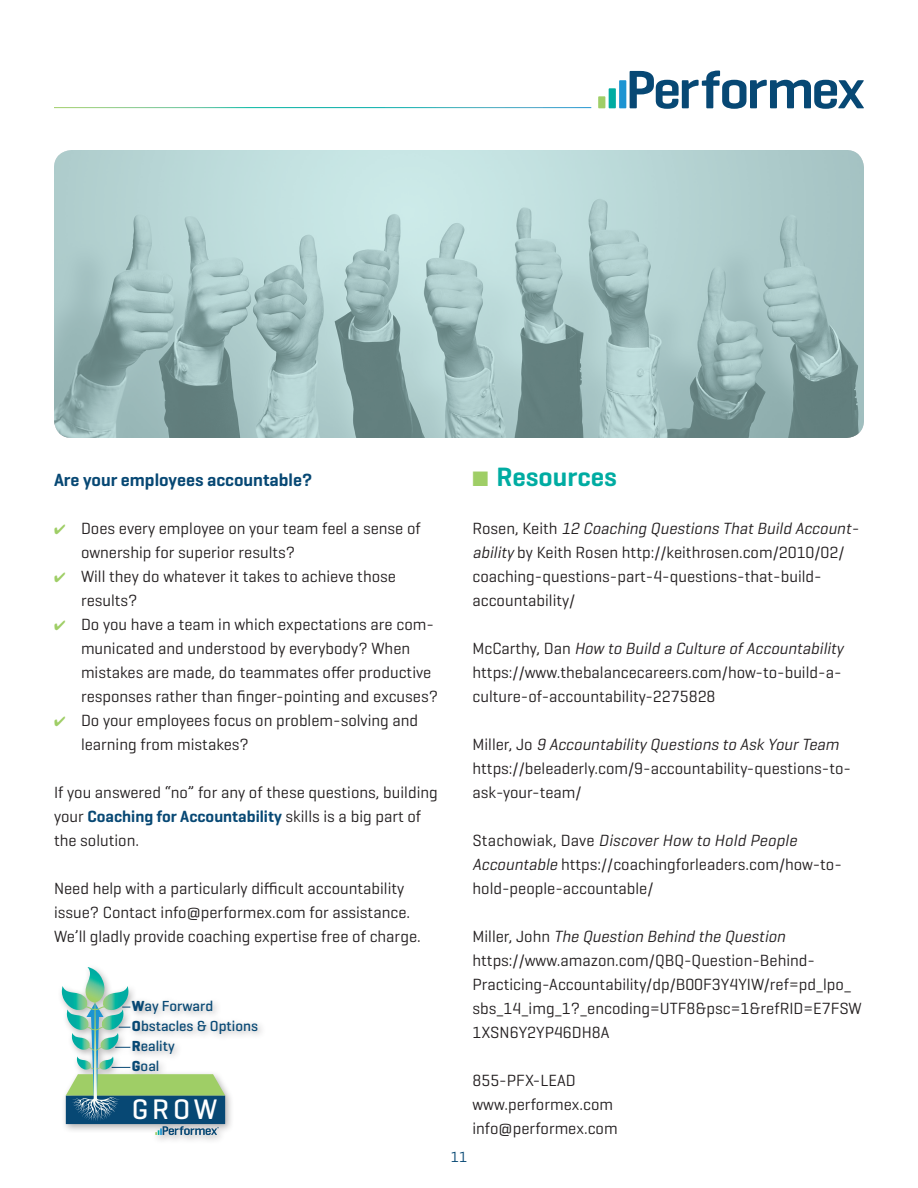
<style>
.page{position:relative;width:918px;height:1188px;background:#fff}
.page>*{position:absolute;margin:0;border:0;box-sizing:border-box;transform-origin:0 0}
.t1{font:500 28.8px "Geogrotesque";color:#fff}
.t2{font:600 27px "Geogrotesque";color:#00aca2}
.t3{font:600 18px "Geogrotesque";color:#074874}
.t4{font:16.5px/24px "Geogrotesque";color:#231f20}
.t5{font:15px "Geogrotesque";color:#074874}
.t6{font:500 14.85px/20px "Geogrotesque";color:#074874}
.s1{color:#9fce66}
.s2{font-weight:600;color:#074874}
.s3{font-weight:700}
.s4{font-style:italic}
</style>
<div class="page">
<svg style="left:598px;top:71px;width:266px;height:38px"></svg>
<svg style="left:54px;top:150px;width:810px;height:288px"></svg>
<div style="left:58px;top:963px;width:209px;height:182px;background:#231f20;opacity:.35"></div>
<svg style="left:62px;top:967px;width:163px;height:168px"></svg>
<p class="t3" style="left:54px;top:469px;width:260px">Are your employees accountable?</p>
<p class="t4" style="left:81px;top:516px;width:341px;text-indent:-27px"><span class="s1">✔</span> Does every employee on your team feel a sense of ownership for superior results?</p>
<p class="t4" style="left:81px;top:564px;width:316px;text-indent:-27px"><span class="s1">✔</span> Will they do whatever it takes to achieve those results?</p>
<p class="t4" style="left:81px;top:612px;width:359px;text-indent:-27px"><span class="s1">✔</span> Do you have a team in which expectations are com&shy;municated and understood by everybody? When mistakes are made, do teammates offer productive responses rather than finger-pointing and excuses?</p>
<p class="t4" style="left:81px;top:708px;width:339px;text-indent:-27px"><span class="s1">✔</span> Do your employees focus on problem-solving and learning from mistakes?</p>
<p class="t4" style="left:54px;top:780px;width:385px">If you answered “no” for any of these questions, building your <span class="s2">Coaching for Accountability</span> skills is a big part of the solution.</p>
<p class="t4" style="left:54px;top:876px;width:368px">Need help with a particularly difficult accountability issue? Contact info@performex.com for assistance.<br>We’ll gladly provide coaching expertise free of charge.</p>
<p class="t6" style="left:132px;top:996px;width:128px"><span class="s3">W</span>ay Forward<br><span class="s3">O</span>bstacles &amp; Options<br><span class="s3">R</span>eality<br><span class="s3">G</span>oal</p>
<h1 class="t1" style="left:132px;top:1092px;width:87px">GROW</h1>
<h2 class="t2" style="left:472px;top:460px;width:146px"><span class="s1">■</span> Resources</h2>
<p class="t4" style="left:472px;top:516px;width:391px">R o s e n , K e i t h <span class="s4">12 Coaching Questions ThatBuild Account&shy;ability</span> by Keith Rosen http://keithrosen.com/2010/02/ coaching-questions-part-4-questions-that-build&shy;accountability/</p>
<p class="t4" style="left:472px;top:636px;width:376px">M c C a rt h y, D a n <span class="s4">How to Build a Culture ofAccountability </span>https://www.thebalancecareers.com/how-to-build-a&shy;culture-of-accountability-2275828</p>
<p class="t4" style="left:472px;top:732px;width:380px">M i l l e r, J o <span class="s4">9 Accountability Questions to Ask YourTeam </span>https://beleaderly.com/9-accountability-questions-to&shy;ask-your-team/</p>
<p class="t4" style="left:472px;top:828px;width:371px">S t a c h o w i a k, D a v e <span class="s4">DiscoverHow to Hold People<br>Accountable</span> https://coachingforleaders.com/how-to&shy;hold-people-accountable/</p>
<p class="t4" style="left:472px;top:924px;width:391px">M i l l e r, J o h n <span class="s4">The Question Behind the Question </span>https://www.amazon.com/QBQ-Question-Behind-Practicing-Accountability/dp/B00F3Y4YIW/ref=pd_lpo_ sbs_14_img_1?_encoding=UTF8&amp;psc=1&amp;refRID=E7FSW 1XSN6Y2YP46DH8A</p>
<p class="t4" style="left:472px;top:1068px;width:147px">855-PFX-LEAD www.performex.com info@performex.com</p>
<p class="t5" style="left:451px;top:1147px;width:18px">11</p>
</div>
